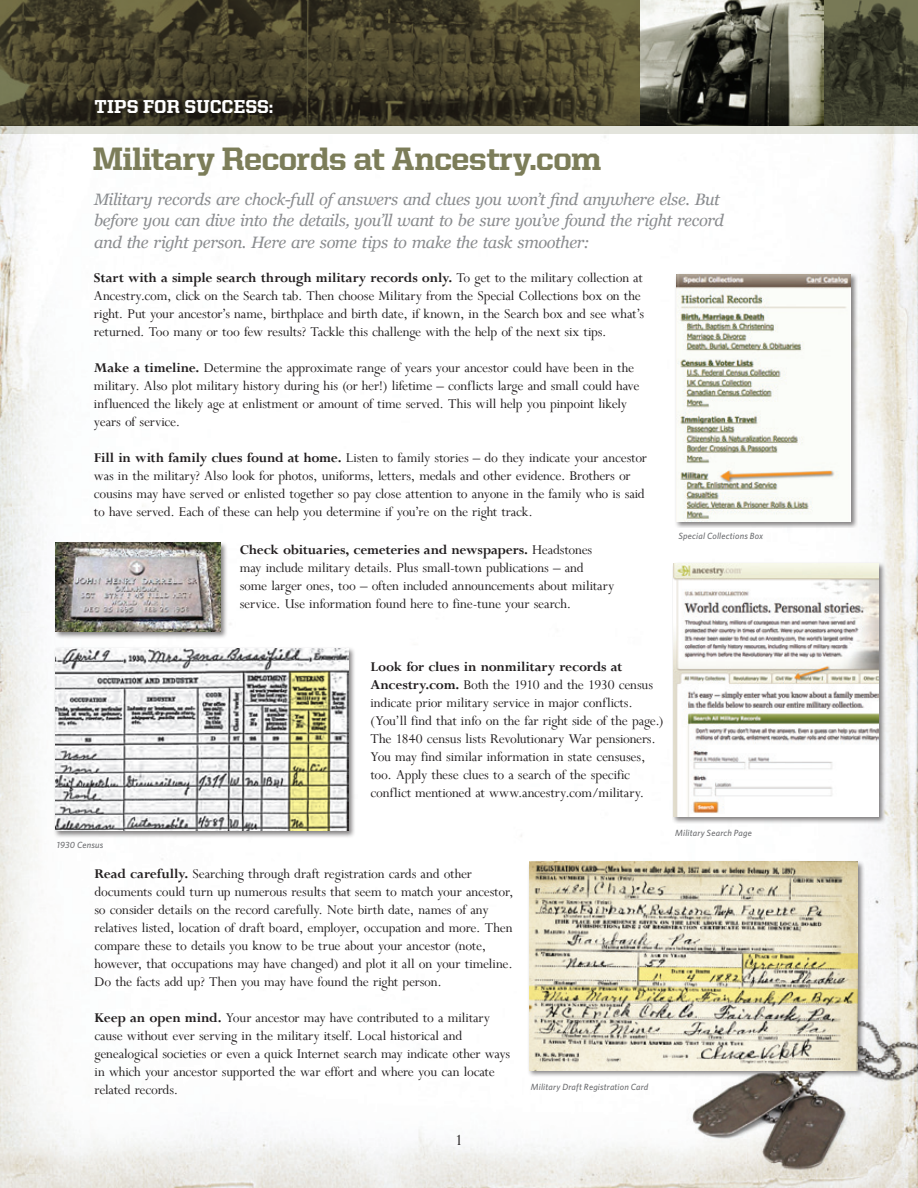
<style>
.page{position:relative;width:918px;height:1188px;background:#fff}
.page>*{position:absolute;margin:0;border:0;box-sizing:border-box;transform-origin:0 0}
.t1{font:800 32.55px "United Serif Reg";letter-spacing:-.02em;color:#7c7d59}
.t2{font:800 18.75px "United Serif Reg";letter-spacing:.005em;color:#fff}
.t3{font:17.25px "Perpetua";color:#231f20}
.t4{font:italic 16.5px/21.8px "Georgia";letter-spacing:-.025em;color:#8a8c8f}
.t5{font:15px/18px "Perpetua";letter-spacing:-.01em;color:#231f20}
.t6{font:italic 500 9px "Whitney";letter-spacing:.02em;color:#6c6d70}
.s1{font-weight:700}
</style>
<div class="page">
<img style="left:0;top:134px;width:918px;height:1054px">
<svg style="left:0;top:0;width:918px;height:125px;background:#4f4b37"></svg>
<img style="left:666px;top:953px;width:252px;height:235px">
<div style="left:54px;top:541px;width:173px;height:98px;background:#231f20;opacity:.55"></div>
<img style="left:56px;top:543px;width:164px;height:88px">
<div style="left:53px;top:646px;width:303px;height:192px;background:#231f20;opacity:.55"></div>
<img style="left:55px;top:648px;width:294px;height:183px">
<svg style="left:289px;top:671px;width:40px;height:160px;background:#bab671"></svg>
<div style="left:674px;top:272px;width:184px;height:256px;background:#231f20;opacity:.55"></div>
<img style="left:676px;top:274px;width:175px;height:247px">
<div style="left:527px;top:860px;width:338px;height:218px;background:#231f20;opacity:.55"></div>
<img style="left:529px;top:862px;width:328px;height:208px">
<div style="left:672px;top:562px;width:215px;height:262px;background:#231f20;opacity:.55"></div>
<img style="left:674px;top:563px;width:205px;height:253px">
<div style="left:0;top:125px;width:918px;height:9px;background:#e3e4dc"></div>
<p class="t2" style="left:95px;top:96px;width:180px">TIPS FOR SUCCESS:</p>
<h1 class="t1" style="left:93px;top:141px;width:510px">Military Records at Ancestry.com</h1>
<p class="t4" style="left:94px;top:188px;width:631px">Military records are chock-full of answers and clues you won’t find anywhere else. But before you can dive into the details, you’ll want to be sure you’ve found the right record and the right person. Here are some tips to make the task smoother:</p>
<p class="t5" style="left:94px;top:268px;width:552px"><span class="s1">Start with a simple search through military records only.</span> To get to the military collection at Ancestry.com, click on the Search tab. Then choose Military from the Special Collections box on the right. Put your ancestor’s name, birthplace and birth date, if known, in the Search box and see what’s returned. Too many or too few results? Tackle this challenge with the help of the next six tips.</p>
<p class="t5" style="left:94px;top:358px;width:547px"><span class="s1">Make a timeline.</span> Determine the approximate range of years your ancestor could have been in the military. Also plot military history during his (or her!) lifetime – conflicts large and small could have influenced the likely age at enlistment or amount of time served. This will help you pinpoint likely years of service.</p>
<p class="t5" style="left:94px;top:448px;width:555px"><span class="s1">Fill in with family clues found at home.</span> Listen to family stories – do they indicate your ancestor was in the military? Also look for photos, uniforms, letters, medals and other evidence. Brothers or cousins may have served or enlisted together so pay close attention to anyone in the family who is said to have served. Each of these can help you determine if you’re on the right track.</p>
<p class="t5" style="left:240px;top:540px;width:376px"><span class="s1">Check obituaries, cemeteries and newspapers.</span> Headstones may include military details. Plus small-town publications – and some larger ones, too – often included announcements about military service. Use information found here to fine-tune your search.</p>
<p class="t6" style="left:678px;top:531px;width:86px">Special Collections Box</p>
<p class="t6" style="left:57px;top:839px;width:48px">1930 Census</p>
<p class="t5" style="left:370px;top:657px;width:295px"><span class="s1">Look for clues in nonmilitary records at Ancestry.com.</span> Both the 1910 and the 1930 census indicate prior military service in major conflicts. (You’ll find that info on the far right side of the page.)<br>The 1840 census lists Revolutionary War pensioners.<br>You may find similar information in state censuses, too. Apply these clues to a search of the specific conflict mentioned at www.ancestry.com/military.</p>
<p class="t5" style="left:94px;top:864px;width:420px"><span class="s1">Read carefully.</span> Searching through draft registration cards and other documents could turn up numerous results that seem to match your ancestor, so consider details on the record carefully. Note birth date, names of any relatives listed, location of draft board, employer, occupation and more. Then compare these to details you know to be true about your ancestor (note, however, that occupations may have changed) and plot it all on your timeline.<br>Do the facts add up? Then you may have found the right person.</p>
<p class="t5" style="left:94px;top:1008px;width:417px"><span class="s1">Keep an open mind.</span> Your ancestor may have contributed to a military cause without ever serving in the military itself. Local historical and genealogical societies or even a quick Internet search may indicate other ways in which your ancestor supported the war effort and where you can locate related records.</p>
<p class="t6" style="left:531px;top:1082px;width:119px">Military Draft Registration Card</p>
<p class="t6" style="left:675px;top:828px;width:78px">Military Search Page</p>
<p class="t3" style="left:455px;top:1129px;width:9px">1</p>
</div>
